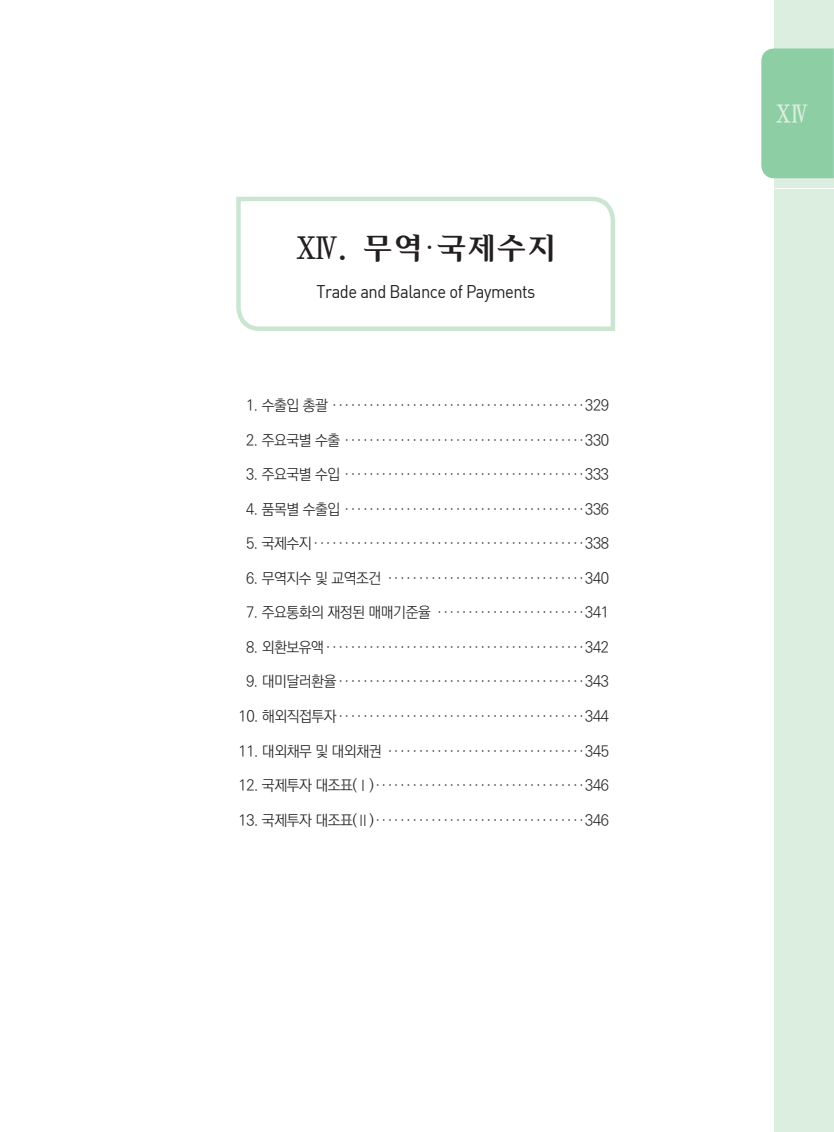
<style>
.page{position:relative;width:834px;height:1132px;background:#fff}
.page>*{position:absolute;margin:0;border:0;box-sizing:border-box;transform-origin:0 0}
.t1{font:30px "YDI Iris L";color:#231f20}
.t2{font:700 24px "Ko Pub Batang";color:#dceee0;scale:.8 1}
.t3{font:18px "Dinreg";letter-spacing:-.03em;color:#231f20;scale:.92 1}
.t4{font:300 15px "Ko Pub Dotum";letter-spacing:-.03em;color:#231f20}
.s1{font-family:"Ko Pub Batang";font-weight:700}
.s2{font-family:"NEXON Lv 2 Gothic OTF Light"}
</style>
<div class="page">
<div style="left:774px;top:0;width:59px;height:1131px;background:#dceee0"></div>
<div style="left:761px;top:48px;width:72px;height:130px;background:#8dcea5"></div>
<hr style="left:774px;top:188px;width:59px;height:1px;background:#fff">
<svg style="left:236px;top:196px;width:379px;height:135px"></svg>
<h1 class="t1" style="left:295px;top:233px;width:263px"><span class="s1">ⅩⅣ</span>. 무역<span class="s2">·</span>국제수지</h1>
<p class="t3" style="left:316px;top:280px;width:239px">Trade and Balance of Payments</p>
<p class="t4" style="left:246px;top:398px;width:364px">1. 수출입 총괄 ·········································329</p>
<p class="t4" style="left:246px;top:432px;width:364px">2. 주요국별 수출 ·······································330</p>
<p class="t4" style="left:246px;top:467px;width:364px">3. 주요국별 수입 ·······································333</p>
<p class="t4" style="left:246px;top:501px;width:364px">4. 품목별 수출입 ·······································336</p>
<p class="t4" style="left:246px;top:536px;width:364px">5. 국제수지············································338</p>
<p class="t4" style="left:246px;top:570px;width:364px">6. 무역지수 및 교역조건 ································340</p>
<p class="t4" style="left:246px;top:605px;width:364px">7. 주요통화의 재정된 매매기준율 ························341</p>
<p class="t4" style="left:246px;top:639px;width:364px">8. 외환보유액··········································342</p>
<p class="t4" style="left:246px;top:674px;width:364px">9. 대미달러환율········································343</p>
<p class="t4" style="left:238px;top:708px;width:372px">10. 해외직접투자········································344</p>
<p class="t4" style="left:238px;top:743px;width:372px">11. 대외채무 및 대외채권 ································345</p>
<p class="t4" style="left:238px;top:777px;width:372px">12. 국제투자 대조표(Ⅰ)··································346</p>
<p class="t4" style="left:238px;top:812px;width:372px">13. 국제투자 대조표(Ⅱ)··································346</p>
<h2 class="t2" style="left:774px;top:101px;width:44px">ⅩⅣ</h2>
</div>
